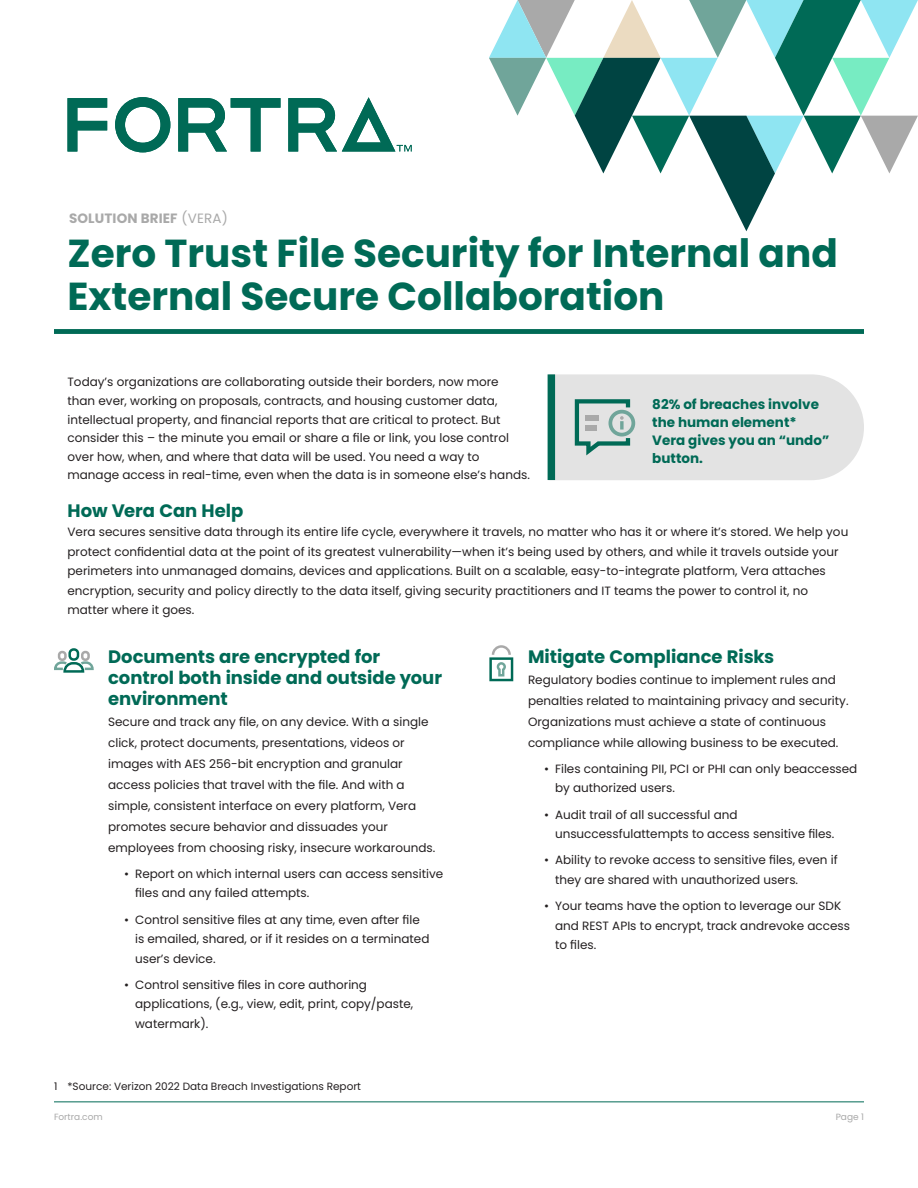
<style>
.page{position:relative;width:918px;height:1188px;background:#fff}
.page>*{position:absolute;margin:0;border:0;box-sizing:border-box;transform-origin:0 0}
.FTA_Title__with_rule{font:700 39px/43.5px "Poppins";color:#006a56}
.FTA_H1{font:700 18px/21px "Poppins";color:#006a56}
.Title_-_Summary_Copy{font:700 13.5px/18px "Poppins";color:#006a56}
.FTA_Document_Type{font:700 13.5px "Poppins";letter-spacing:.01em;color:#a9a9a9}
.FTA_Body{font:12px/19.5px "Poppins";color:#231f20}
.t1{font:10.5px "Poppins";color:#231f20}
.t2{font:9px "Poppins";color:#a9a9a9}
.s1{font-weight:400}
</style>
<div class="page">
<svg style="left:489px;top:0;width:429px;height:231px"></svg>
<hr style="left:54px;top:1101px;width:810px;height:1px;background:#006a56">
<svg style="left:68px;top:98px;width:39px;height:54px"></svg>
<svg style="left:178px;top:98px;width:103px;height:54px"></svg>
<svg style="left:115px;top:97px;width:55px;height:55px"></svg>
<svg style="left:288px;top:97px;width:124px;height:55px"></svg>
<div style="left:54px;top:329px;width:810px;height:5px;background:#006a56"></div>
<svg style="left:489px;top:645px;width:24px;height:36px"></svg>
<div style="left:68px;top:648px;width:11px;height:13px;border:2px solid #006a56;border-radius:4px"></div>
<div style="left:58px;top:651px;width:9px;height:10px;border:2px solid #a9a9a9;border-radius:3px"></div>
<svg style="left:54px;top:660px;width:40px;height:13px"></svg>
<div style="left:81px;top:651px;width:9px;height:10px;border:2px solid #a9a9a9;border-radius:3px"></div>
<div style="left:548px;top:374px;width:7px;height:106px;background:#006a56"></div>
<svg style="left:550px;top:374px;width:314px;height:106px;background:#d9dedd"></svg>
<div style="left:585px;top:415px;width:14px;height:6px;background:#a9a9a9"></div>
<div style="left:585px;top:426px;width:12px;height:5px;background:#a9a9a9"></div>
<p class="FTA_Document_Type" style="left:69px;top:210px;width:160px">SOLUTION BRIEF <span class="s1">(VERA)</span></p>
<p class="FTA_Title__with_rule" style="left:68px;top:231px;width:772px">Zero Trust File Security for Internal and<br>External Secure Collaboration</p>
<p class="FTA_Body" style="left:68px;top:373px;width:464px;line-height:18.6px">Today’s organizations are collaborating outside their borders, now more<br>than ever, working on proposals, contracts, and housing customer data, intellectual property, and financial reports that are critical to protect. But consider this – the minute you email or share a file or link, you lose control over how, when, and where that data will be used. You need a way to manage access in real-time, even when the data is in someone else’s hands.</p>
<p class="Title_-_Summary_Copy" style="left:652px;top:395px;width:168px">82% of breaches involve the human element*</p>
<p class="Title_-_Summary_Copy" style="left:652px;top:431px;width:179px">Vera gives you an “undo” button.</p>
<p class="FTA_H1" style="left:68px;top:500px;width:177px">How Vera Can Help</p>
<p class="FTA_Body" style="left:68px;top:522px;width:782px">Vera secures sensitive data through its entire life cycle, everywhere it travels, no matter who has it or where it’s stored. We help you protect confidential data at the point of its greatest vulnerability—when it’s being used by others, and while it travels outside your perimeters into unmanaged domains, devices and applications. Built on a scalable, easy-to-integrate platform, Vera attaches encryption, security and policy directly to the data itself, giving security practitioners and IT teams the power to control it, no matter where it goes.</p>
<p class="FTA_H1" style="left:108px;top:646px;width:335px">Documents are encrypted for control both inside and outside your environment</p>
<p class="FTA_Body" style="left:108px;top:711px;width:329px;line-height:21px">Secure and track any file, on any device. With a single click, protect documents, presentations, videos or images with AES 256-bit encryption and granular access policies that travel with the file. And with a simple, consistent interface on every platform, Vera promotes secure behavior and dissuades your employees from choosing risky, insecure workarounds.</p>
<p class="FTA_Body" style="left:135px;top:864px;width:310px;text-indent:-11px">• Report on which internal users can access sensitive files and any failed attempts.</p>
<p class="FTA_Body" style="left:135px;top:910px;width:296px;text-indent:-11px">• Control sensitive files at any time, even after file is emailed, shared, or if it resides on a terminated user’s device.</p>
<p class="FTA_Body" style="left:135px;top:975px;width:280px;text-indent:-11px">• Control sensitive files in core authoring applications, (e.g., view, edit, print, copy/paste, watermark).</p>
<p class="t1" style="left:54px;top:1081px;width:309px">1 *Source: Verizon 2022 Data Breach Investigations Report</p>
<p class="FTA_H1" style="left:528px;top:646px;width:248px">Mitigate Compliance Risks</p>
<p class="FTA_Body" style="left:528px;top:669px;width:322px;line-height:21px">Regulatory bodies continue to implement rules and penalties related to maintaining privacy and security.<br>Organizations must achieve a state of continuous compliance while allowing business to be executed.</p>
<p class="FTA_Body" style="left:555px;top:759px;width:304px;text-indent:-11px">• Files containing PII, PCI or PHI can only beaccessed by authorized users.</p>
<p class="FTA_Body" style="left:555px;top:805px;width:281px;text-indent:-11px">• Audit trail of all successful and unsuccessfulattempts to access sensitive files.</p>
<p class="FTA_Body" style="left:555px;top:850px;width:284px;text-indent:-11px">• Ability to revoke access to sensitive files, even if they are shared with unauthorized users.</p>
<p class="FTA_Body" style="left:555px;top:896px;width:297px;text-indent:-11px">• Your teams have the option to leverage our SDK and REST APIs to encrypt, track andrevoke access to files.</p>
<p class="t2" style="left:54px;top:1112px;width:50px">Fortra.com</p>
<p class="t2" style="left:836px;top:1112px;width:30px">Page 1</p>
</div>
